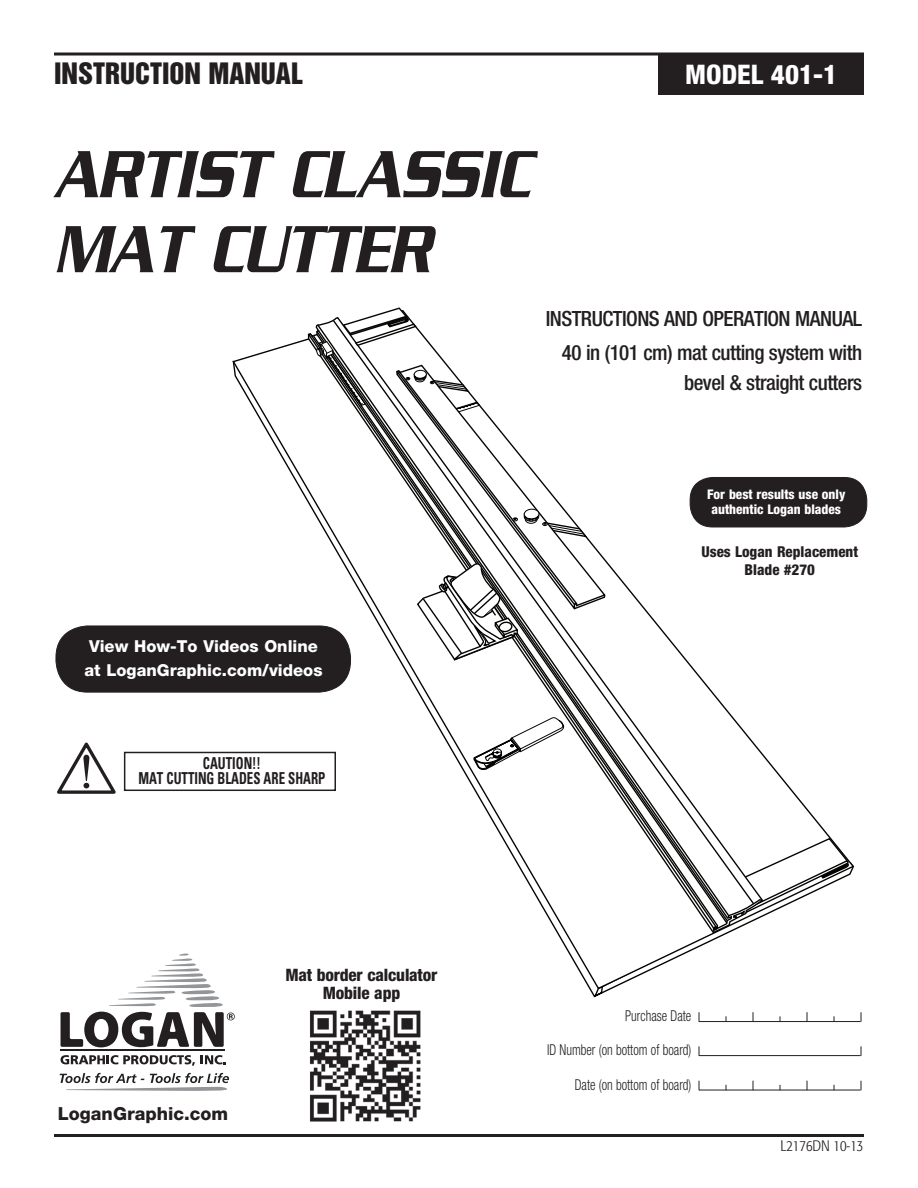
<style>
.page{position:relative;width:918px;height:1188px;background:#fff}
.page>*{position:absolute;margin:0;border:0;box-sizing:border-box;transform-origin:0 0}
.t1{font:italic 500 72px/75px "Serpentine";letter-spacing:-.01em;color:#231f20;scale:.82 1}
.t2{font:27px "Helvetica Inserat Cyr Upright";color:#231f20}
.t3{font:800 condensed 27px "Helvetica Neue";color:#fff}
.t4{font:500 condensed 21px/34.5px "Helvetica Neue";letter-spacing:-.025em;color:#231f20;text-align:right}
.t5{font:800 18px "Helvetica Neue";color:#231f20}
.t6{font:800 condensed 17.1px/18px "Helvetica Neue";letter-spacing:-.01em;color:#231f20;text-align:center}
.t7{font:800 16.5px/24px "Helvetica Neue";color:#fff}
.t8{font:700 condensed 16.5px/15px "Univers";color:#231f20;text-align:center;scale:.78 1}
.t9{font:300 condensed 15px "Helvetica Neue";color:#231f20;scale:.85 1}
.t10{font:800 condensed 15px/18px "Helvetica Neue";color:#231f20;text-align:center}
.t11{font:300 condensed 15px "Formata";color:#231f20}
.t12{font:800 condensed 13.35px/15.3px "Helvetica Neue";color:#fff;text-align:center}
</style>
<div class="page">
<svg style="left:54px;top:52px;width:810px;height:4px;background:#595657"></svg>
<hr style="left:54px;top:1134px;width:810px;height:3px;background:#231f20">
<svg style="left:595px;top:837px;width:258px;height:159px"></svg>
<svg style="left:311px;top:334px;width:453px;height:599px"></svg>
<svg style="left:416px;top:562px;width:103px;height:102px"></svg>
<svg style="left:316px;top:307px;width:272px;height:231px"></svg>
<svg style="left:473px;top:717px;width:94px;height:54px"></svg>
<div style="left:690px;top:477px;width:177px;height:50px;background:#231f20;border-radius:22px"></div>
<div style="left:690px;top:477px;width:177px;height:50px;border:1px solid #231f20;border-radius:22px"></div>
<div style="left:658px;top:54px;width:206px;height:41px;background:#231f20"></div>
<hr style="left:699px;top:1021px;width:162px;height:1px;background:#231f20">
<hr style="left:699px;top:1055px;width:162px;height:1px;background:#231f20">
<hr style="left:699px;top:1090px;width:162px;height:1px;background:#231f20">
<svg style="left:61px;top:954px;width:174px;height:93px"></svg>
<svg style="left:61px;top:1055px;width:134px;height:11px"></svg>
<svg style="left:201px;top:1055px;width:25px;height:9px"></svg>
<hr style="left:60px;top:1049px;width:165px;height:2px;background:#231f20">
<svg style="left:60px;top:1073px;width:169px;height:18px"></svg>
<div style="left:56px;top:626px;width:295px;height:66px;background:#231f20;border-radius:32px"></div>
<div style="left:56px;top:625px;width:295px;height:68px;border:1px solid #231f20;border-radius:32px"></div>
<svg style="left:57px;top:742px;width:59px;height:52px"></svg>
<div style="left:124px;top:752px;width:212px;height:39px;border:2px solid #231f20"></div>
<img style="left:310px;top:1010px;width:111px;height:112px">
<p class="t2" style="left:54px;top:57px;width:250px">INSTRUCTION MANUAL</p>
<p class="t3" style="left:685px;top:58px;width:153px">MODEL 401-1</p>
<h1 class="t1" style="left:54px;top:136px;width:582px">ARTIST CLASSIC<br>MAT CUTTER</h1>
<p class="t4" style="left:546px;top:301px;width:318px">INSTRUCTIONS AND OPERATION MANUAL<br>40 in (101 cm) mat cutting system with</p>
<p class="t4" style="left:684px;top:365px;width:179px">bevel &amp; straight cutters</p>
<p class="t7" style="left:85px;top:634px;width:239px">View How-To Videos Online at LoganGraphic.com/videos</p>
<p class="t8" style="left:138px;top:756px;width:241px">CAUTION!!<br>MAT CUTTING BLADES ARE SHARP</p>
<p class="t12" style="left:707px;top:486px;width:140px">For best results use only authentic Logan blades</p>
<p class="t10" style="left:701px;top:543px;width:158px">Uses Logan Replacement<br>Blade #270</p>
<p class="t5" style="left:58px;top:1103px;width:172px">LoganGraphic.com</p>
<p class="t6" style="left:285px;top:966px;width:154px">Mat border calculator<br>Mobile app</p>
<p class="t9" style="left:625px;top:1007px;width:79px">Purchase Date</p>
<p class="t9" style="left:547px;top:1041px;width:171px">ID Number (on bottom of board)</p>
<p class="t9" style="left:575px;top:1076px;width:139px">Date (on bottom of board)</p>
<p class="t11" style="left:780px;top:1137px;width:85px">L2176DN 10-13</p>
</div>
